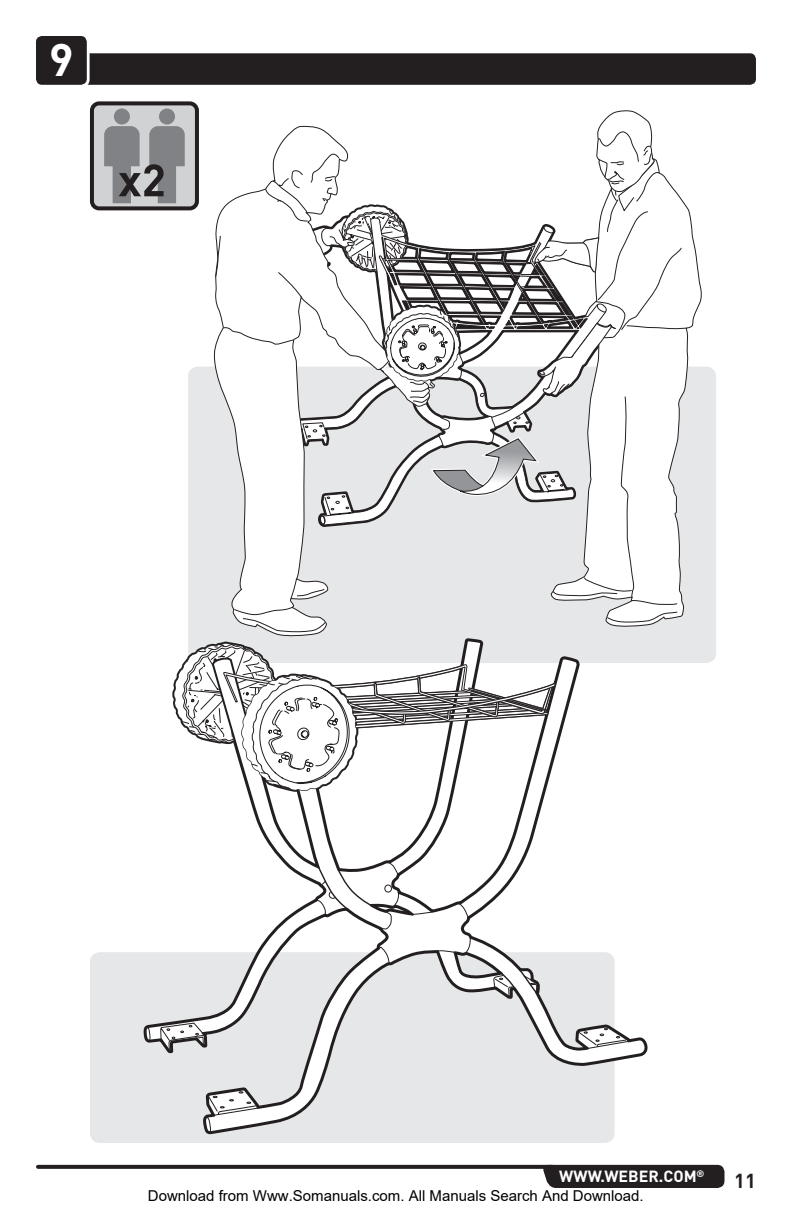
<style>
.page{position:relative;width:792px;height:1224px;background:#fff}
.page>*{position:absolute;margin:0;border:0;box-sizing:border-box;transform-origin:0 0}
.t1{font:45px "DI Nkerned";color:#fff}
.t2{font:20px "DI Nkerned";color:#231f20}
.t3{font:16px "DI Nkerned";color:#fff}
.t4{font:15px "Arial";color:#000}
</style>
<div class="page">
<svg style="left:38px;top:1165px;width:504px;height:4px;background:#2a2627"></svg>
<div style="left:542px;top:1165px;width:183px;height:23px;background:#231f20"></div>
<div style="left:88px;top:53px;width:668px;height:32px;background:#231f20"></div>
<div style="left:36px;top:36px;width:51px;height:49px;background:#231f20;border-radius:6px"></div>
<div style="left:90px;top:952px;width:525px;height:191px;background:#e6e7e9;border-radius:10px"></div>
<div style="left:188px;top:367px;width:528px;height:296px;background:#e6e7e9;border-radius:10px"></div>
<svg style="left:607px;top:207px;width:95px;height:420px"></svg>
<svg style="left:550px;top:173px;width:137px;height:450px"></svg>
<svg style="left:215px;top:153px;width:129px;height:480px"></svg>
<svg style="left:280px;top:110px;width:380px;height:415px"></svg>
<svg style="left:145px;top:638px;width:503px;height:496px"></svg>
<svg style="left:147px;top:1026px;width:3px;height:16px"></svg>
<svg style="left:160px;top:1021px;width:98px;height:112px"></svg>
<svg style="left:316px;top:862px;width:313px;height:187px"></svg>
<svg style="left:172px;top:642px;width:385px;height:150px"></svg>
<div style="left:92px;top:103px;width:105px;height:105px;background:#d1d2d4;border-radius:7px"></div>
<div style="left:90px;top:101px;width:109px;height:109px;border:4px solid #231f20;border-radius:7px"></div>
<div style="left:114px;top:109px;width:16px;height:16px;background:#808285;border-radius:50%"></div>
<div style="left:159px;top:109px;width:16px;height:16px;background:#808285;border-radius:50%"></div>
<svg style="left:104px;top:126px;width:81px;height:77px"></svg>
<h1 class="t1" style="left:49px;top:31px;width:26px">9</h1>
<p class="t3" style="left:559px;top:1166px;width:147px">WWW.WEBER.COM<sup>®</sup></p>
<h2 class="t2" style="left:734px;top:1168px;width:23px">11</h2>
<p class="t4" style="left:148px;top:1187px;width:497px">Download from Www.Somanuals.com. All Manuals Search And Download.</p>
</div>
